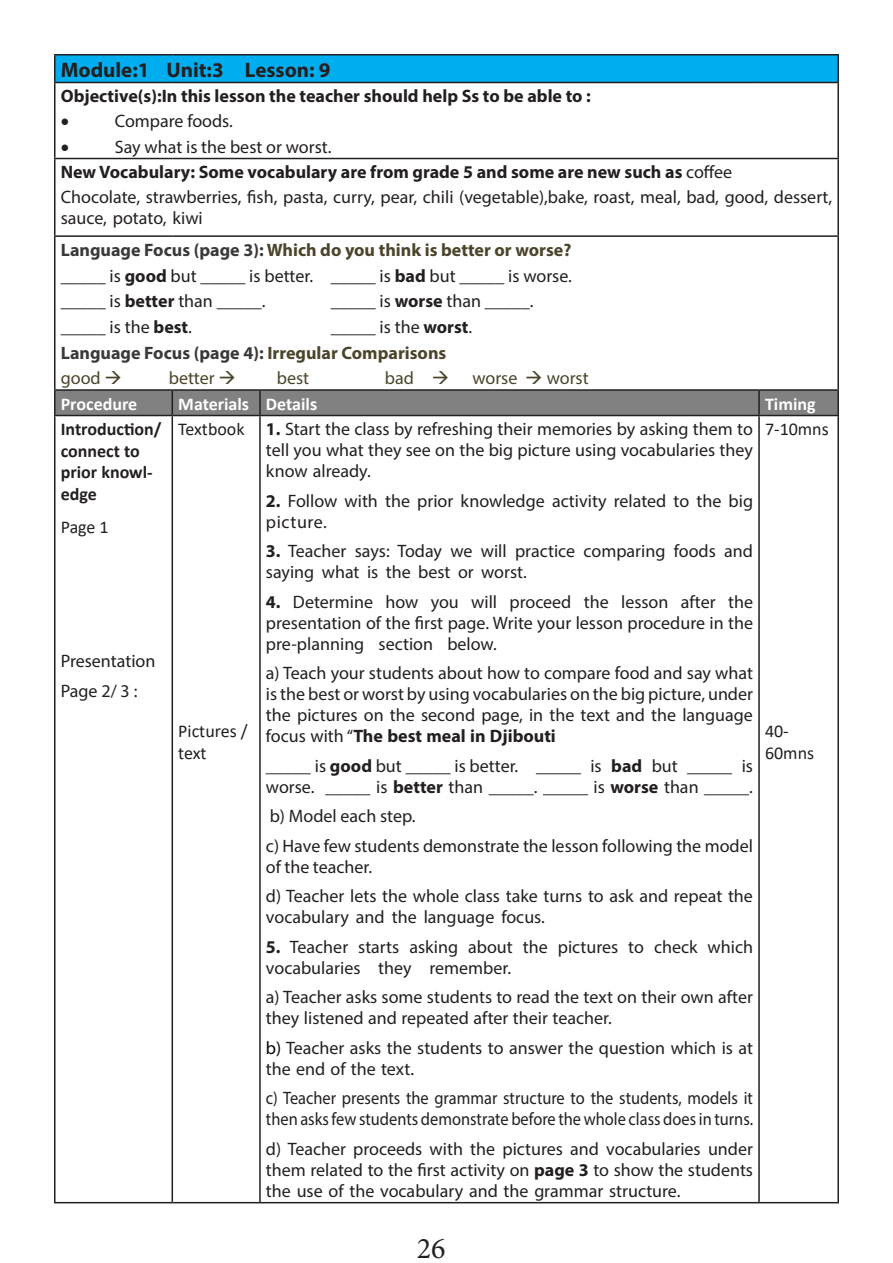
<style>
.page{position:relative;width:893px;height:1263px;background:#fff}
.page>*{position:absolute;margin:0;border:0;box-sizing:border-box;transform-origin:0 0}
.t1{font:30px "Minion Pro";color:#231f20}
.t2{font:700 21px "Myriad Pro";color:#231f20}
.t3{font:18px/21px "Myriad Pro";color:#231f20}
.t4{font:18px/21px "Myriad Pro";color:#231f20;scale:.91 1}
.t5{font:700 18px/31.3px "Myriad Pro";color:#4a442a}
.t6{font:700 18px/25.3px "Myriad Pro";color:#3a3838}
.t7{font:700 18px "Myriad Pro";color:#231f20}
.t8{font:18px/21.6px "Calibri";color:#231f20}
.t9{font:700 18px/21.6px "Calibri";color:#231f20}
.t10{font:700 18px "Calibri";color:#fff}
.t11{font:18px "Myriad Pro";color:#4a442a}
.t12{font:18px "Symbol";color:#231f20}
.s1{font-weight:700}
.s2{font-weight:400;color:#231f20}
.s3{color:#3a3838}
.s4{color:#231f20}
.s5{color:#4a442a}
.s6{font-weight:400;color:#4a442a}
.s7{color:#040503}
</style>
<div class="page">
<div style="left:55px;top:55px;width:783px;height:27px;background:#00aeef"></div>
<hr style="left:54px;top:83px;width:2px;height:75px;background:#231f20">
<hr style="left:837px;top:83px;width:2px;height:75px;background:#231f20">
<hr style="left:54px;top:158px;width:118px;height:1px;background:#231f20">
<hr style="left:54px;top:159px;width:2px;height:76px;background:#231f20">
<hr style="left:172px;top:158px;width:88px;height:1px;background:#231f20">
<hr style="left:260px;top:158px;width:499px;height:1px;background:#231f20">
<hr style="left:759px;top:158px;width:80px;height:1px;background:#231f20">
<hr style="left:837px;top:159px;width:2px;height:76px;background:#231f20">
<hr style="left:54px;top:235px;width:118px;height:2px;background:#231f20">
<hr style="left:54px;top:237px;width:2px;height:152px;background:#231f20">
<hr style="left:172px;top:235px;width:88px;height:2px;background:#231f20">
<hr style="left:260px;top:235px;width:499px;height:2px;background:#231f20">
<hr style="left:759px;top:235px;width:80px;height:2px;background:#231f20">
<hr style="left:837px;top:237px;width:2px;height:152px;background:#231f20">
<hr style="left:54px;top:389px;width:118px;height:2px;background:#231f20">
<hr style="left:54px;top:391px;width:2px;height:24px;background:#231f20">
<hr style="left:172px;top:389px;width:88px;height:2px;background:#231f20">
<div style="left:55px;top:390px;width:782px;height:25px;background:#808180"></div>
<hr style="left:260px;top:389px;width:499px;height:2px;background:#231f20">
<hr style="left:259px;top:391px;width:2px;height:24px;background:#231f20">
<hr style="left:759px;top:389px;width:80px;height:2px;background:#231f20">
<hr style="left:758px;top:391px;width:2px;height:24px;background:#231f20">
<hr style="left:837px;top:391px;width:2px;height:24px;background:#231f20">
<hr style="left:54px;top:415px;width:118px;height:1px;background:#231f20">
<hr style="left:54px;top:416px;width:2px;height:786px;background:#231f20">
<hr style="left:172px;top:415px;width:88px;height:1px;background:#231f20">
<hr style="left:172px;top:416px;width:1px;height:786px;background:#231f20">
<hr style="left:260px;top:415px;width:499px;height:1px;background:#231f20">
<hr style="left:259px;top:416px;width:2px;height:786px;background:#231f20">
<hr style="left:759px;top:415px;width:80px;height:1px;background:#231f20">
<hr style="left:758px;top:416px;width:2px;height:786px;background:#231f20">
<hr style="left:837px;top:416px;width:2px;height:786px;background:#231f20">
<hr style="left:54px;top:1202px;width:118px;height:1px;background:#231f20">
<hr style="left:172px;top:1202px;width:88px;height:1px;background:#231f20">
<hr style="left:260px;top:1202px;width:499px;height:1px;background:#231f20">
<hr style="left:759px;top:1202px;width:80px;height:1px;background:#231f20">
<hr style="left:54px;top:54px;width:118px;height:2px;background:#231f20">
<hr style="left:54px;top:56px;width:2px;height:26px;background:#231f20">
<hr style="left:172px;top:54px;width:88px;height:2px;background:#231f20">
<hr style="left:260px;top:54px;width:499px;height:2px;background:#231f20">
<hr style="left:759px;top:54px;width:80px;height:2px;background:#231f20">
<hr style="left:837px;top:56px;width:2px;height:26px;background:#231f20">
<hr style="left:54px;top:82px;width:118px;height:1px;background:#231f20">
<hr style="left:172px;top:82px;width:88px;height:1px;background:#231f20">
<hr style="left:260px;top:82px;width:499px;height:1px;background:#231f20">
<hr style="left:759px;top:82px;width:80px;height:1px;background:#231f20">
<p class="t2" style="left:61px;top:56px;width:271px">Module:1 Unit:3 Lesson: 9</p>
<p class="t7" style="left:61px;top:84px;width:532px">Objective(s):In this lesson the teacher should help Ss to be able to :</p>
<p class="t12" style="left:61px;top:109px;width:10px">•</p>
<p class="t3" style="left:115px;top:110px;width:120px">Compare foods.</p>
<p class="t12" style="left:61px;top:134px;width:10px">•</p>
<p class="t3" style="left:61px;top:134px;width:773px;line-height:25.3px;text-indent:54px">Say what is the best or worst.<br><span class="s1">New Vocabulary: Some vocabulary are from grade 5 and some are new such as</span> coffee<br>Chocolate, strawberries, fish, pasta, curry, pear, chili (vegetable),bake, roast, meal, bad, good, dessert,</p>
<p class="t5" style="left:61px;top:202px;width:512px"><span class="s2">sauce, potato, kiwi<br></span><span class="s3">Language Focus (page 3):</span> Which do you think is better or worse?</p>
<p class="t3" style="left:61px;top:262px;width:513px;line-height:25.8px">_____ is <span class="s1">good</span> but _____ is better. _____ is <span class="s1">bad</span> but _____ is worse. _____ is <span class="s1">better</span> than _____.</p>
<p class="t3" style="left:331px;top:291px;width:204px">_____ is <span class="s1">worse</span> than _____.</p>
<p class="t3" style="left:61px;top:316px;width:133px">_____ is the <span class="s1">best</span>.</p>
<p class="t6" style="left:61px;top:314px;width:413px;text-indent:270px"><span class="s2">_____ is the</span> <span class="s4">worst</span><span class="s2">.<br></span>Language Focus (page 4): <span class="s5">Irregular Comparisons </span><span class="s6">good</span> <span class="s5">→</span></p>
<p class="t11" style="left:169px;top:367px;width:69px">better →</p>
<p class="t11" style="left:277px;top:367px;width:34px">best</p>
<p class="t11" style="left:385px;top:367px;width:66px">bad →</p>
<p class="t11" style="left:472px;top:367px;width:118px">worse → worst</p>
<p class="t10" style="left:61px;top:391px;width:78px">Procedure</p>
<p class="t10" style="left:178px;top:391px;width:140px">Materials Details</p>
<p class="t10" style="left:765px;top:391px;width:52px">Timing</p>
<p class="t9" style="left:61px;top:418px;width:102px">Introduction/ connect to prior knowl&shy;edge</p>
<p class="t8" style="left:61px;top:516px;width:50px">Page 1</p>
<p class="t3" style="left:266px;top:418px;width:489px;text-align:justify"><span class="s1">1.</span> Start the class by refreshing their memories by asking them to tell you what they see on the big picture using vocabularies they know already.</p>
<p class="t3" style="left:266px;top:490px;width:489px"><span class="s1">2.</span> Follow with the prior knowledge activity related to the big picture.</p>
<p class="t3" style="left:266px;top:540px;width:489px"><span class="s1">3.</span> Teacher says: Today we will practice comparing foods and saying what is the best or worst.</p>
<p class="t3" style="left:266px;top:591px;width:489px;text-align:justify"><span class="s1">4.</span> Determine how you will proceed the lesson after the presentation of the first page. Write your lesson procedure in the pre-planning section below.</p>
<p class="t3" style="left:266px;top:662px;width:489px;text-align:justify">a) Teach your students about how to compare food and say what is the best or worst by using vocabularies on the big picture, under the pictures on the second page, in the text and the language focus with “<span class="s1">The best meal in Djibouti</span></p>
<p class="t3" style="left:266px;top:755px;width:489px">_____ is <span class="s1">good</span> but _____ is better. _____ is <span class="s1">bad</span> but _____ is worse. _____ is <span class="s1">better</span> than _____. _____ is <span class="s1">worse</span> than _____.</p>
<p class="t3" style="left:266px;top:801px;width:489px;line-height:29.5px">b) Model each step.<br>c) Have few students demonstrate the lesson following the model</p>
<p class="t3" style="left:266px;top:851px;width:488px;line-height:29.5px">of the teacher.<br>d) Teacher lets the whole class take turns to ask and repeat the</p>
<p class="t3" style="left:266px;top:906px;width:280px">vocabulary and the language focus.</p>
<p class="t3" style="left:266px;top:936px;width:489px"><span class="s1">5.</span> Teacher starts asking about the pictures to check which vocabularies they remember.</p>
<p class="t3" style="left:266px;top:986px;width:488px">a) Teacher asks some students to read the text on their own after they listened and repeated after their teacher.</p>
<p class="t3" style="left:266px;top:1037px;width:489px"><span class="s7">b)</span> Teacher asks the students to answer the question which is at the end of the text.</p>
<p class="t4" style="left:266px;top:1087px;width:537px">c) Teacher presents the grammar structure to the students, models it then asks few students demonstrate before the whole class does in turns.</p>
<p class="t3" style="left:266px;top:1138px;width:489px;text-align:justify">d) Teacher proceeds with the pictures and vocabularies under them related to the first activity on <span class="s1">page 3</span> to show the students the use of the vocabulary and the grammar structure.</p>
<p class="t8" style="left:178px;top:418px;width:68px">Textbook</p>
<p class="t8" style="left:765px;top:418px;width:65px">7-10mns</p>
<p class="t3" style="left:61px;top:646px;width:96px;line-height:29.5px">Presentation<br>Page 2/ 3 :</p>
<p class="t8" style="left:178px;top:720px;width:71px">Pictures / text</p>
<p class="t8" style="left:765px;top:720px;width:51px">40-<br>60mns</p>
<h1 class="t1" style="left:417px;top:1229px;width:30px">26</h1>
</div>
